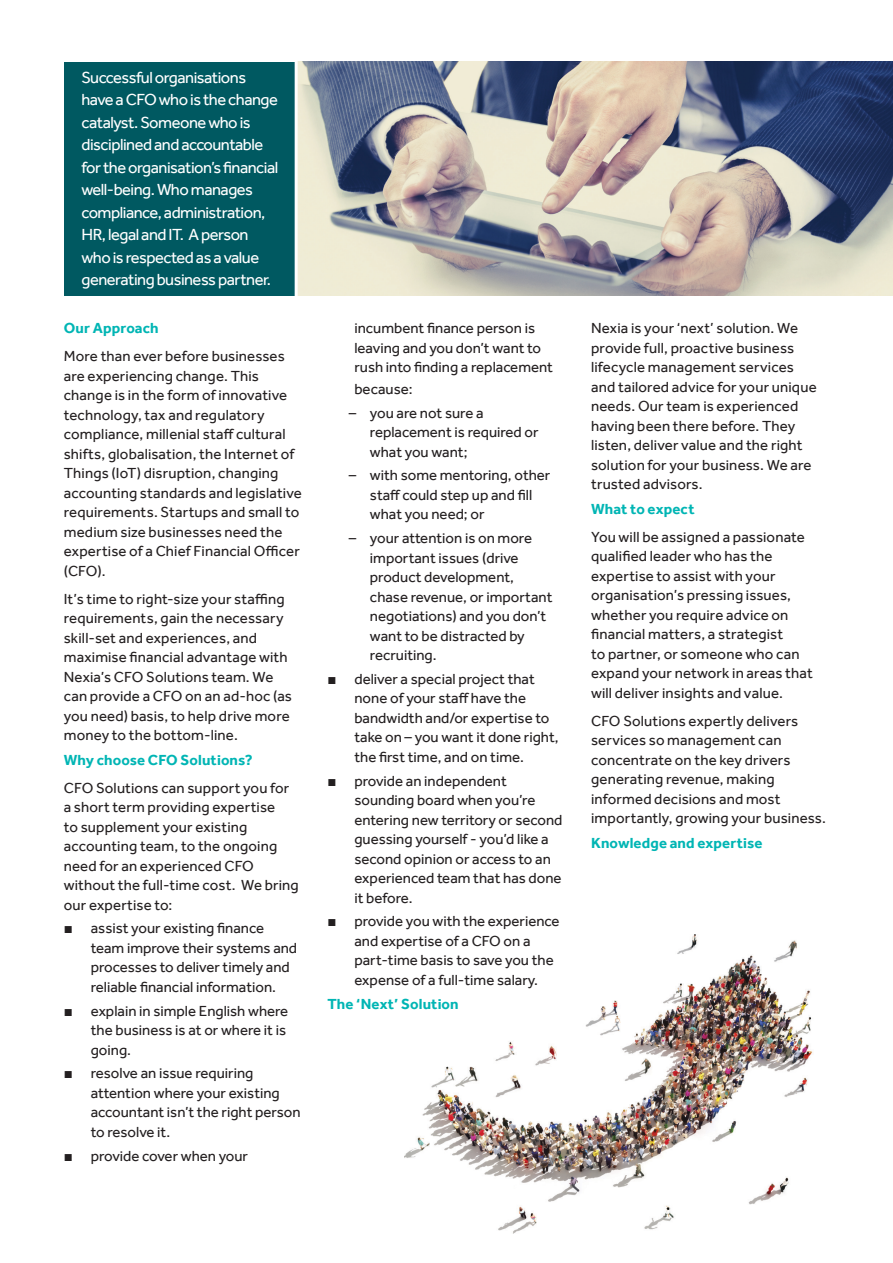
<style>
.page{position:relative;width:893px;height:1263px;background:#fff}
.page>*{position:absolute;margin:0;border:0;box-sizing:border-box;transform-origin:0 0}
.t1{font:16.5px/22.5px "Effra";letter-spacing:-.03em;color:#fff}
.t2{font:15px/19.5px "Effra";letter-spacing:.005em;color:#231f20}
.t3{font:700 15px "Effra";letter-spacing:.01em;color:#00b5b4}
.s1{font-family:"Arial"}
</style>
<div class="page">
<img style="left:405px;top:934px;width:408px;height:300px">
<div style="left:394px;top:938px;width:183px;height:91px;background:#fff"></div>
<div style="left:64px;top:62px;width:234px;height:234px;background:#005961"></div>
<img style="left:298px;top:62px;width:595px;height:234px">
<hr style="left:295px;top:55px;width:3px;height:245px;background:#fff">
<p class="t1" style="left:81px;top:66px;width:198px">Successful organisations have a CFO who is the change catalyst. Someone who is disciplined and accountable for the organisation’s financial well-being. Who manages compliance, administration,<br>HR, legal and IT. A person who is respected as a value generating business partner.</p>
<p class="t3" style="left:64px;top:319px;width:96px">Our Approach</p>
<p class="t2" style="left:64px;top:346px;width:240px">More than ever before businesses are experiencing change. This change is in the form of innovative technology, tax and regulatory compliance, millenial staff cultural shifts, globalisation, the Internet of Things (IoT) disruption, changing accounting standards and legislative requirements. Startups and small to medium size businesses need the expertise of a Chief Financial Officer (CFO).</p>
<p class="t2" style="left:64px;top:589px;width:230px">It’s time to right-size your staffing requirements, gain the necessary skill-set and experiences, and maximise financial advantage with<br>Nexia’s CFO Solutions team. We can provide a CFO on an ad-hoc (as you need) basis, to help drive more money to the bottom-line.</p>
<p class="t3" style="left:64px;top:750px;width:190px">Why choose CFO Solutions?</p>
<p class="t2" style="left:64px;top:778px;width:236px">CFO Solutions can support you for a short term providing expertise<br>to supplement your existing accounting team, to the ongoing need for an experienced CFO without the full-time cost. We bring our expertise to:</p>
<p class="t2" style="left:91px;top:918px;width:208px;text-indent:-27px"><span class="s1">■</span> assist your existing finance team improve their systems and processes to deliver timely and reliable financial information.</p>
<p class="t2" style="left:91px;top:1001px;width:199px;text-indent:-27px"><span class="s1">■</span> explain in simple English where the business is at or where it is going.</p>
<p class="t2" style="left:91px;top:1063px;width:211px;text-indent:-27px"><span class="s1">■</span> resolve an issue requiring attention where your existing accountant isn’t the right person to resolve it.</p>
<p class="t2" style="left:64px;top:1146px;width:186px"><span class="s1">■</span> provide cover when your</p>
<p class="t2" style="left:354px;top:318px;width:200px">incumbent finance person is leaving and you don’t want to rush into finding a replacement</p>
<p class="t2" style="left:354px;top:379px;width:60px">because:</p>
<p class="t2" style="left:370px;top:403px;width:170px;text-indent:-21px">– you are not sure a replacement is required or what you want;</p>
<p class="t2" style="left:370px;top:465px;width:182px;text-indent:-21px">– with some mentoring, other staff could step up and fill what you need; or</p>
<p class="t2" style="left:370px;top:528px;width:184px;text-indent:-21px">– your attention is on more important issues (drive product development, chase revenue, or important negotiations) and you don’t want to be distracted by recruiting.</p>
<p class="t2" style="left:354px;top:669px;width:206px;text-indent:-27px"><span class="s1">■</span> deliver a special project that none of your staff have the bandwidth and/or expertise to take on – you want it done right, the first time, and on time.</p>
<p class="t2" style="left:354px;top:771px;width:210px;text-indent:-27px"><span class="s1">■</span> provide an independent sounding board when you’re entering new territory or second guessing yourself - you’d like a second opinion or access to an experienced team that has done it before.</p>
<p class="t2" style="left:354px;top:911px;width:207px;text-indent:-27px"><span class="s1">■</span> provide you with the experience and expertise of a CFO on a part-time basis to save you the expense of a full-time salary.</p>
<p class="t3" style="left:327px;top:995px;width:133px">The ‘Next’ Solution</p>
<p class="t2" style="left:591px;top:318px;width:227px">Nexia is your ‘next’ solution. We provide full, proactive business lifecycle management services and tailored advice for your unique needs. Our team is experienced having been there before. They listen, deliver value and the right solution for your business. We are trusted advisors.</p>
<p class="t3" style="left:591px;top:499px;width:105px">What to expect</p>
<p class="t2" style="left:591px;top:527px;width:223px">You will be assigned a passionate qualified leader who has the expertise to assist with your organisation’s pressing issues, whether you require advice on financial matters, a strategist<br>to partner, or someone who can expand your network in areas that will deliver insights and value.</p>
<p class="t2" style="left:591px;top:711px;width:236px">CFO Solutions expertly delivers services so management can concentrate on the key drivers generating revenue, making informed decisions and most importantly, growing your business.</p>
<p class="t3" style="left:591px;top:833px;width:173px">Knowledge and expertise</p>
</div>
